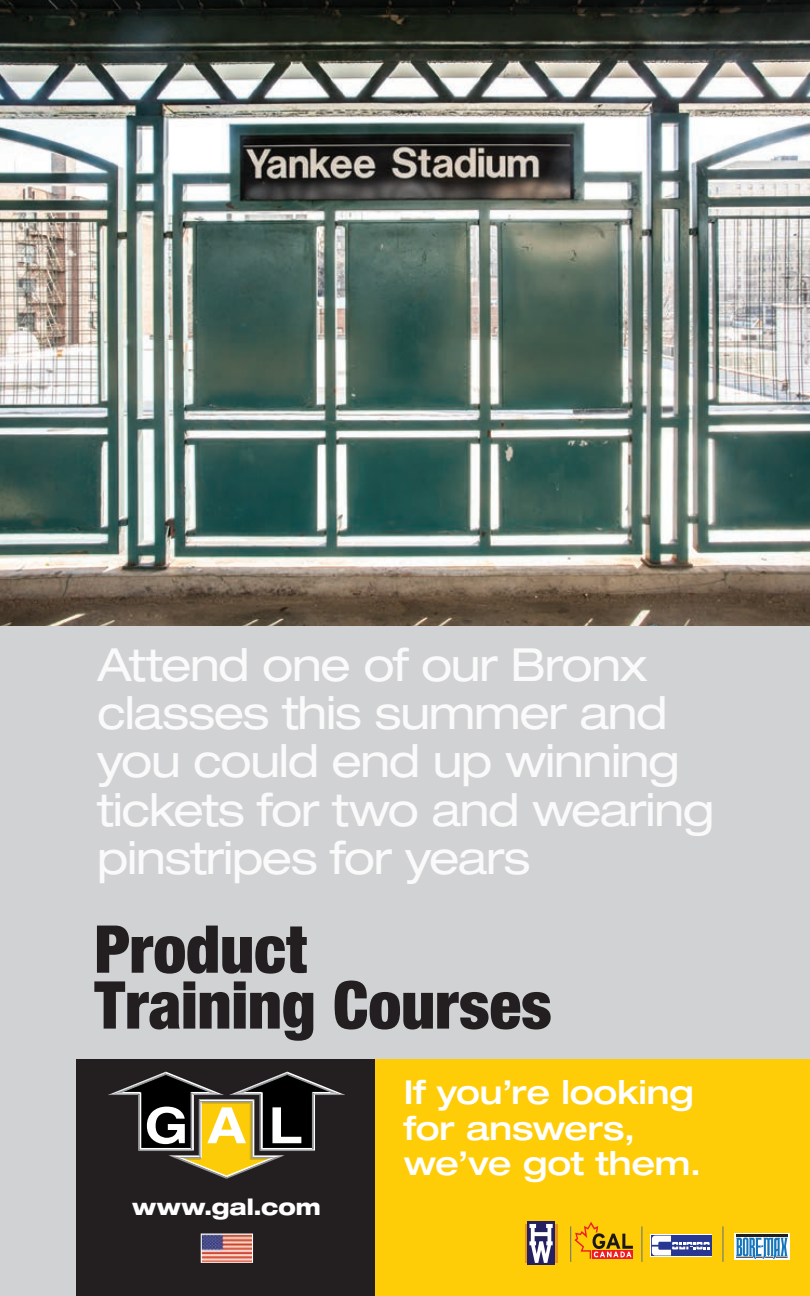
<style>
.page{position:relative;width:810px;height:1296px;background:#fff}
.page>*{position:absolute;margin:0;border:0;box-sizing:border-box;transform-origin:0 0}
.t1{font:900 condensed 66.15px/55.8px "Helvetica Neue";letter-spacing:-.005em;color:#231f20}
.t2{font:expanded 45.68px/48.4px "Helvetica Neue";letter-spacing:-.03em;color:#fafafa}
.t3{font:500 expanded 33.07px/35.6px "Helvetica Neue";letter-spacing:-.005em;color:#fff}
.t4{font:800 expanded 22.5px "Helvetica Neue";letter-spacing:-.005em;color:#fff;scale:.95 1}
</style>
<div class="page">
<img style="left:0;top:0;width:810px;height:627px">
<div style="left:0;top:627px;width:810px;height:669px;background:#d1d2d4"></div>
<div style="left:334px;top:1059px;width:476px;height:237px;background:#fecd08"></div>
<div style="left:76px;top:1059px;width:298px;height:237px;background:#231f20"></div>
<svg style="left:108px;top:1071px;width:237px;height:108px"></svg>
<img style="left:203px;top:1236px;width:48px;height:25px">
<div style="left:201px;top:1234px;width:52px;height:29px;border:1px solid #fff"></div>
<svg style="left:574px;top:1222px;width:59px;height:37px"></svg>
<hr style="left:570px;top:1226px;width:1px;height:36px;background:#5b6f7b">
<hr style="left:642px;top:1226px;width:1px;height:36px;background:#5b6f7b">
<hr style="left:723px;top:1226px;width:1px;height:36px;background:#5b6f7b">
<svg style="left:650px;top:1234px;width:62px;height:23px"></svg>
<svg style="left:651px;top:1235px;width:20px;height:10px"></svg>
<svg style="left:652px;top:1236px;width:58px;height:20px"></svg>
<svg style="left:734px;top:1233px;width:56px;height:27px"></svg>
<hr style="left:736px;top:1235px;width:52px;height:2px;background:#211e1e">
<svg style="left:736px;top:1238px;width:52px;height:21px"></svg>
<div style="left:525px;top:1224px;width:32px;height:39px;background:#e89418"></div>
<div style="left:527px;top:1222px;width:28px;height:43px;background:#252161"></div>
<svg style="left:529px;top:1224px;width:24px;height:39px"></svg>
<p class="t2" style="left:97px;top:640px;width:618px">Attend one of our Bronx classes this summer and you could end up winning tickets for two and wearing pinstripes for years</p>
<h1 class="t1" style="left:94px;top:920px;width:459px">Product<br>Training Courses</h1>
<p class="t4" style="left:132px;top:1193px;width:200px">www.gal.com</p>
<p class="t3" style="left:404px;top:1074px;width:299px">If you’re looking for answers, we’ve got them.</p>
</div>
